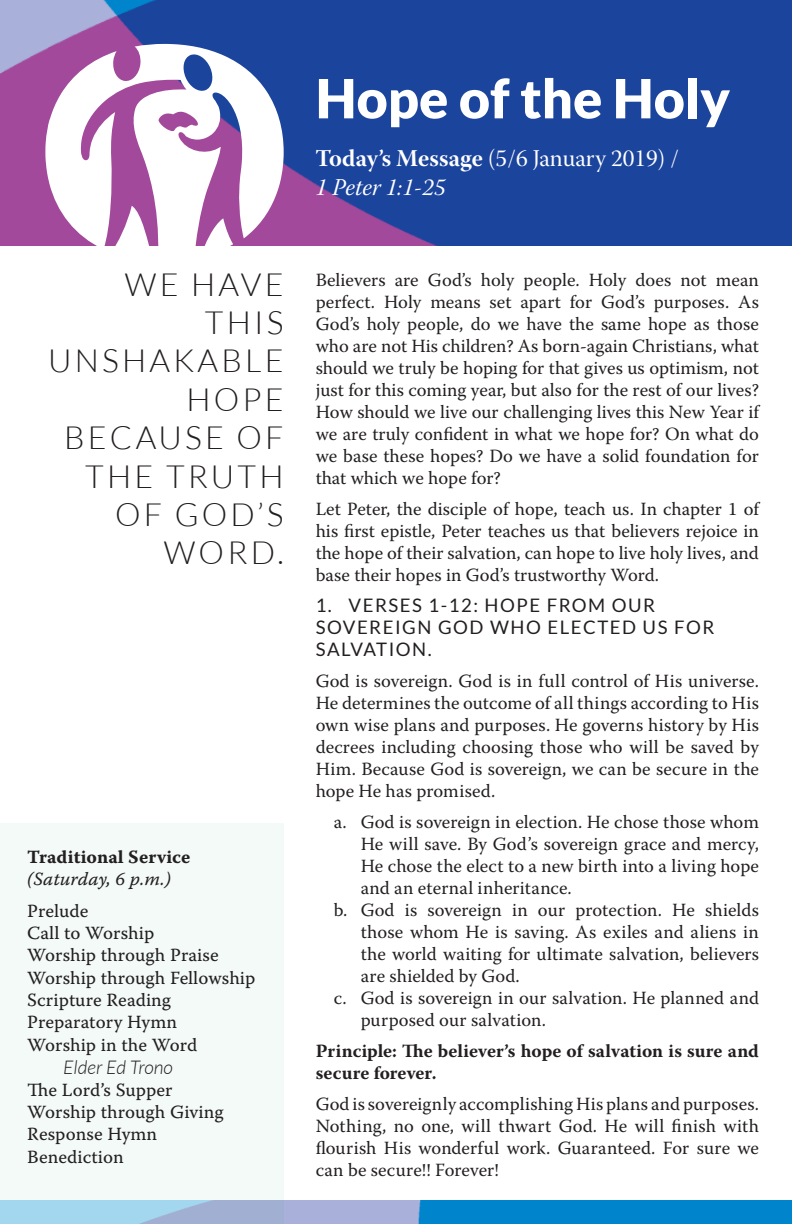
<style>
.page{position:relative;width:792px;height:1224px;background:#fff}
.page>*{position:absolute;margin:0;border:0;box-sizing:border-box;transform-origin:0 0}
.t1{font:900 54px "Lato";color:#fff}
.t2{font:300 32px/38.4px "Lato";letter-spacing:.1em;color:#231f20;text-align:right}
.t3{font:24px/28.8px "Warnock Pro Subh";color:#fff}
.t4{font:italic 300 19px "Lato";color:#231f20}
.t5{font:18.6px/22px "Warnock Pro";letter-spacing:.005em;color:#231f20;text-align:justify}
.t6{font:18.6px "Warnock Pro Capt";color:#231f20}
.t7{font:18.6px/22px "Lato";letter-spacing:.08em;color:#231f20}
.t8{font:700 18.6px/22px "Warnock Pro";letter-spacing:.005em;color:#231f20}
.t9{font:18.6px/22.4px "Warnock Pro Bold Capt";letter-spacing:.005em;color:#231f20}
.s1{font-family:"Warnock Pro It Capt"}
.s2{font-family:"Warnock Pro Bold Subh"}
.s3{font-family:"Warnock Pro It Subh"}
</style>
<div class="page">
<img style="left:0;top:0;width:792px;height:246px">
<svg style="left:45px;top:44px;width:239px;height:202px"></svg>
<svg style="left:200px;top:218px;width:33px;height:28px"></svg>
<img style="left:284px;top:1201px;width:508px;height:23px">
<div style="left:0;top:824px;width:284px;height:400px;background:#f3faf7"></div>
<p class="t2" style="left:48px;top:265px;width:237px">WE HAVE<br>THIS<br>UNSHAKABLE<br>HOPE<br>BECAUSE OF<br>THE TRUTH<br>OF GOD’S<br>WORD.</p>
<p class="t9" style="left:27px;top:846px;width:165px">Traditional Service <span class="s1">(Saturday, 6 p.m.)</span></p>
<p class="t6" style="left:27px;top:899px;width:63px">Prelude</p>
<p class="t6" style="left:27px;top:922px;width:129px">Call to Worship</p>
<p class="t6" style="left:27px;top:944px;width:193px">Worship through Praise</p>
<p class="t6" style="left:27px;top:966px;width:230px">Worship through Fellowship</p>
<p class="t6" style="left:27px;top:989px;width:145px">Scripture Reading</p>
<p class="t6" style="left:27px;top:1011px;width:151px">Preparatory Hymn</p>
<p class="t6" style="left:27px;top:1033px;width:172px">Worship in the Word</p>
<p class="t4" style="left:63px;top:1057px;width:111px">Elder Ed Trono</p>
<p class="t6" style="left:27px;top:1079px;width:147px">The Lord’s Supper</p>
<p class="t6" style="left:27px;top:1101px;width:198px">Worship through Giving</p>
<p class="t6" style="left:27px;top:1123px;width:132px">Response Hymn</p>
<p class="t6" style="left:27px;top:1145px;width:98px">Benediction</p>
<p class="t1" style="left:316px;top:67px;width:416px">Hope of the Holy</p>
<p class="t3" style="left:316px;top:147px;width:365px"><span class="s2">Today’s Message</span> (5/6 January 2019) /<br><span class="s3">1 Peter 1:1-25</span></p>
<p class="t5" style="left:316px;top:268px;width:445px">Believers are God’s holy people. Holy does not mean perfect. Holy means set apart for God’s purposes. As God’s holy people, do we have the same hope as those who are not His children? As born-again Christians, what should we truly be hoping for that gives us optimism, not just for this coming year, but also for the rest of our lives?<br>How should we live our challenging lives this New Year if we are truly confident in what we hope for? On what do we base these hopes? Do we have a solid foundation for that which we hope for?</p>
<p class="t5" style="left:316px;top:497px;width:445px">Let Peter, the disciple of hope, teach us. In chapter 1 of his first epistle, Peter teaches us that believers rejoice in the hope of their salvation, can hope to live holy lives, and base their hopes in God’s trustworthy Word.</p>
<p class="t7" style="left:316px;top:594px;width:400px">1. VERSES 1-12: HOPE FROM OUR<br>SOVEREIGN GOD WHO ELECTED US FOR<br>SALVATION.</p>
<p class="t5" style="left:316px;top:669px;width:445px">God is sovereign. God is in full control of His universe.<br>He determines the outcome of all things according to His own wise plans and purposes. He governs history by His decrees including choosing those who will be saved by Him. Because God is sovereign, we can be secure in the hope He has promised.</p>
<p class="t5" style="left:361px;top:810px;width:400px;text-indent:-27px">a. God is sovereign in election. He chose those whom He will save. By God’s sovereign grace and mercy, He chose the elect to a new birth into a living hope and an eternal inheritance.</p>
<p class="t5" style="left:361px;top:898px;width:400px;text-indent:-27px">b. God is sovereign in our protection. He shields those whom He is saving. As exiles and aliens in the world waiting for ultimate salvation, believers are shielded by God.</p>
<p class="t5" style="left:361px;top:986px;width:400px;text-indent:-27px">c. God is sovereign in our salvation. He planned and purposed our salvation.</p>
<p class="t8" style="left:316px;top:1039px;width:445px">Principle: The believer’s hope of salvation is sure and secure forever.</p>
<p class="t5" style="left:316px;top:1092px;width:445px">God is sovereignly accomplishing His plans and purposes.<br>Nothing, no one, will thwart God. He will finish with flourish His wonderful work. Guaranteed. For sure we can be secure!! Forever!</p>
</div>
